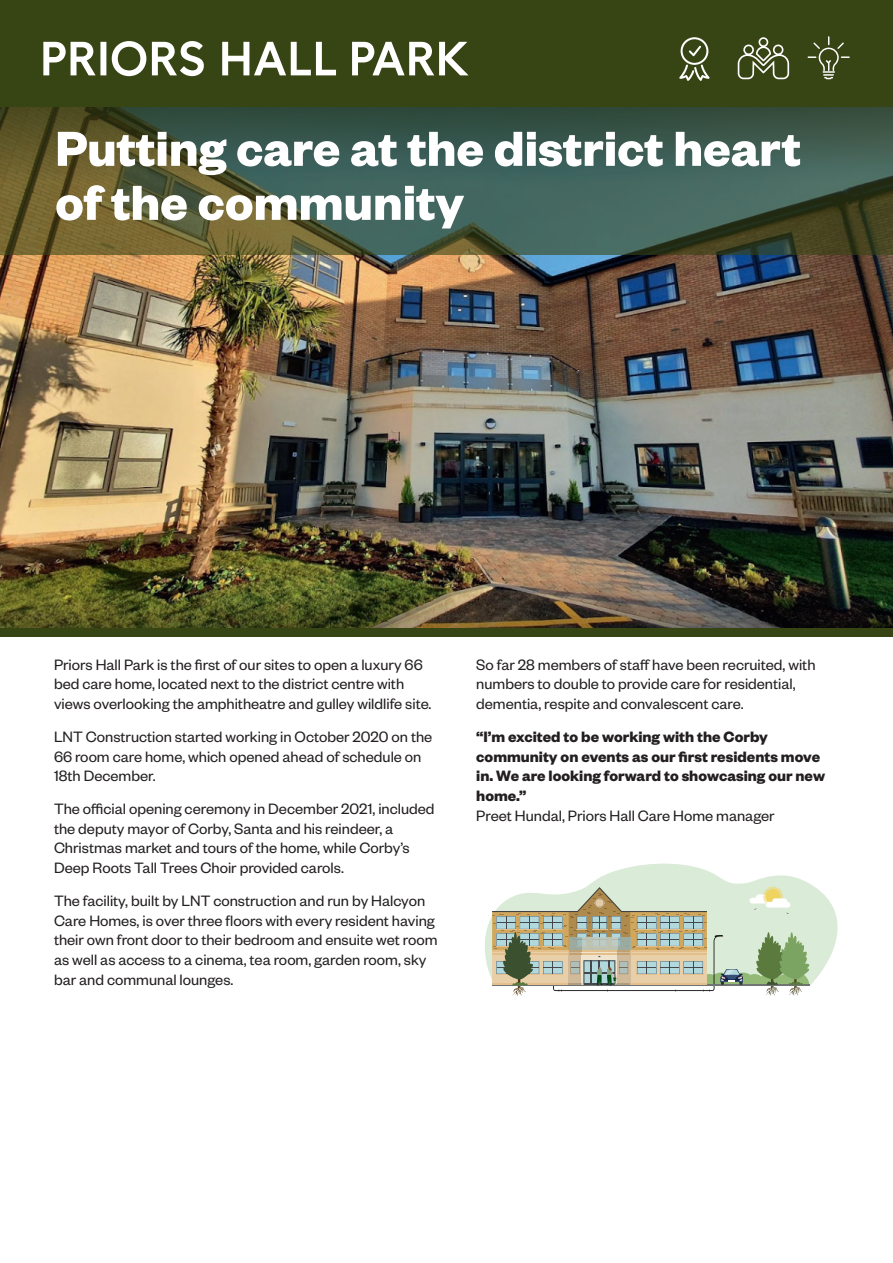
<style>
.page{position:relative;width:893px;height:1263px;background:#fff}
.page>*{position:absolute;margin:0;border:0;box-sizing:border-box;transform-origin:0 0}
.t1{font:700 54px/54px "Founders Grotesk";color:#fff}
.t2{font:16.5px/19.8px "Founders Grotesk";color:#231f20}
.t3{font:700 16.5px/19.8px "Founders Grotesk";color:#231f20}
</style>
<div class="page">
<img style="left:0;top:255px;width:893px;height:373px">
<svg style="left:485px;top:863px;width:353px;height:122px"></svg>
<svg style="left:492px;top:886px;width:318px;height:110px;background:#c0c6ae"></svg>
<svg style="left:0;top:106px;width:893px;height:149px;background:#475a44"></svg>
<div style="left:0;top:0;width:893px;height:106px;background:#374414"></div>
<div style="left:0;top:628px;width:893px;height:9px;background:#374414"></div>
<svg style="left:43px;top:41px;width:426px;height:35px"></svg>
<svg style="left:738px;top:37px;width:51px;height:42px"></svg>
<svg style="left:808px;top:36px;width:42px;height:43px"></svg>
<svg style="left:679px;top:37px;width:31px;height:44px"></svg>
<h1 class="t1" style="left:55px;top:119px;width:747px">Putting care at the district heart of the community</h1>
<p class="t2" style="left:54px;top:653px;width:379px">Priors Hall Park is the first of our sites to open a luxury 66 bed care home, located next to the district centre with views overlooking the amphitheatre and gulley wildlife site.</p>
<p class="t2" style="left:54px;top:726px;width:380px">LNT Construction started working in October 2020 on the<br>66 room care home, which opened ahead of schedule on<br>18th December.</p>
<p class="t2" style="left:54px;top:798px;width:382px">The official opening ceremony in December 2021, included the deputy mayor of Corby, Santa and his reindeer, a Christmas market and tours of the home, while Corby’s Deep Roots Tall Trees Choir provided carols.</p>
<p class="t2" style="left:54px;top:890px;width:385px">The facility, built by LNT construction and run by Halcyon Care Homes, is over three floors with every resident having their own front door to their bedroom and ensuite wet room as well as access to a cinema, tea room, garden room, sky bar and communal lounges.</p>
<p class="t2" style="left:476px;top:653px;width:341px">So far 28 members of staff have been recruited, with numbers to double to provide care for residential, dementia, respite and convalescent care.</p>
<p class="t3" style="left:476px;top:726px;width:350px">“I’m excited to be working with the Corby community on events as our first residents move in. We are looking forward to showcasing our new home.”</p>
<p class="t2" style="left:476px;top:805px;width:300px">Preet Hundal, Priors Hall Care Home manager</p>
</div>
